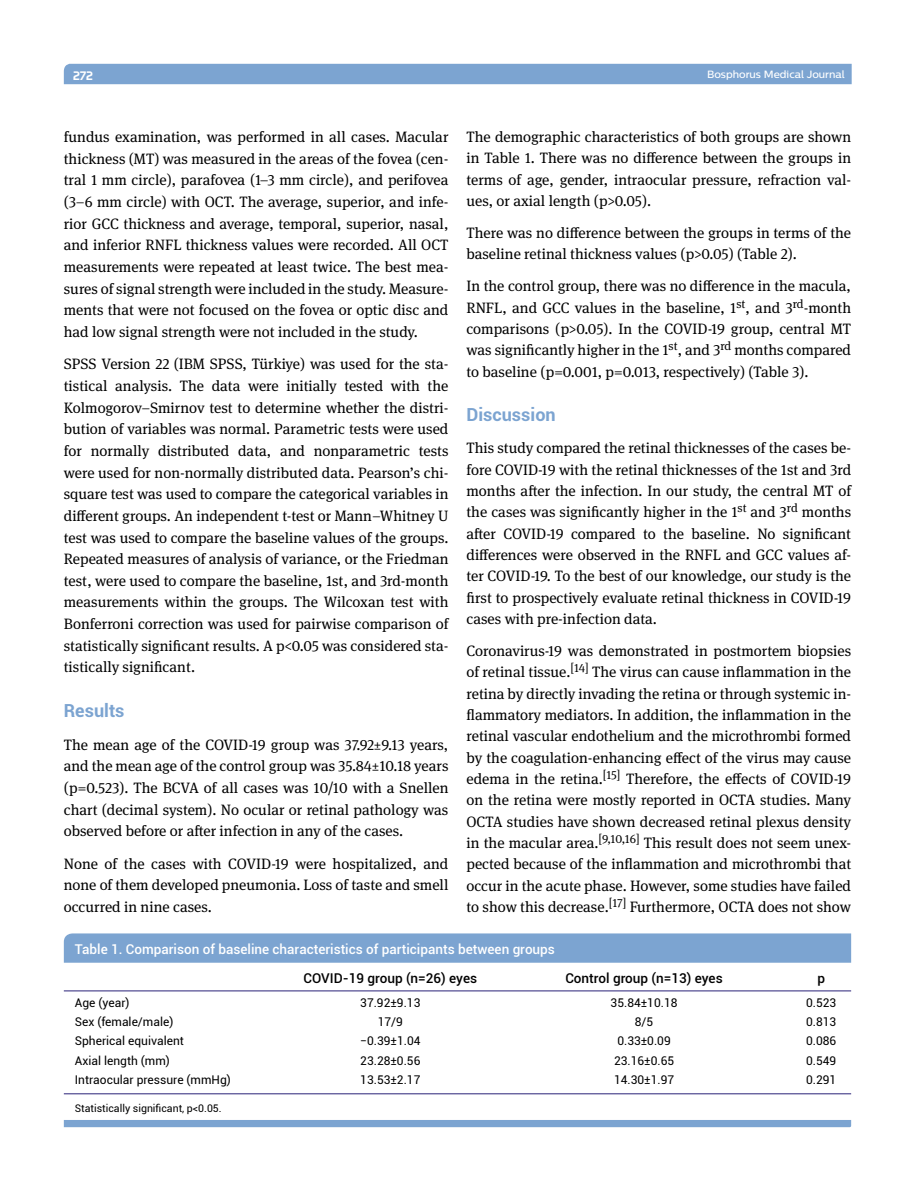
<style>
.page{position:relative;width:915px;height:1191px;background:#fff}
.page>*{position:absolute;margin:0;border:0;box-sizing:border-box;transform-origin:0 0}
.t1{font:700 18px "Roboto";color:#7ca4d1}
.t2{font:15px/21.6px "DG Meta Serif Science";color:#000;text-align:justify}
.t3{font:500 13.5px "Roboto";color:#fff}
.t4{font:500 13.5px "Roboto";color:#000}
.t5{font:12px "Roboto";color:#000}
.t6{font:12px "Prototype";color:#fff}
.t7{font:10.5px "Roboto";color:#000}
.t8{font:500 10.5px "Centrale Sans";color:#fff}
</style>
<div class="page">
<div style="left:64px;top:64px;width:787px;height:20px;background:#7ca4d1"></div>
<div style="left:64px;top:933px;width:786px;height:29px;background:#7ca4d1"></div>
<div style="left:64px;top:1120px;width:786px;height:7px;background:#7ca4d1"></div>
<hr style="left:64px;top:990px;width:786px;height:1px;background:#2a2278">
<hr style="left:64px;top:1093px;width:786px;height:1px;background:#2a2278">
<p class="t6" style="left:73px;top:68px;width:22px">272</p>
<p class="t8" style="left:707px;top:68px;width:139px">Bosphorus Medical Journal</p>
<p class="t2" style="left:64px;top:126px;width:386px">fundus examination, was performed in all cases. Macular thickness (MT) was measured in the areas of the fovea (cen&shy;tral 1 mm circle), parafovea (1–3 mm circle), and perifovea (3–6 mm circle) with OCT. The average, superior, and infe&shy;rior GCC thickness and average, temporal, superior, nasal, and inferior RNFL thickness values were recorded. All OCT measurements were repeated at least twice. The best mea&shy;sures of signal strength were included in the study. Measure&shy;ments that were not focused on the fovea or optic disc and had low signal strength were not included in the study.</p>
<p class="t2" style="left:64px;top:353px;width:386px">SPSS Version 22 (IBM SPSS, Türkiye) was used for the sta&shy;tistical analysis. The data were initially tested with the Kolmogorov–Smirnov test to determine whether the distri&shy;bution of variables was normal. Parametric tests were used for normally distributed data, and nonparametric tests were used for non-normally distributed data. Pearson’s chi&shy;square test was used to compare the categorical variables in different groups. An independent t-test or Mann–Whitney U test was used to compare the baseline values of the groups.<br>Repeated measures of analysis of variance, or the Friedman test, were used to compare the baseline, 1st, and 3rd-month measurements within the groups. The Wilcoxan test with Bonferroni correction was used for pairwise comparison of statistically significant results. A p&lt;0.05 was considered sta&shy;tistically significant.</p>
<p class="t1" style="left:64px;top:698px;width:62px">Results</p>
<p class="t2" style="left:64px;top:733px;width:386px">The mean age of the COVID-19 group was 37.92±9.13 years, and the mean age of the control group was 35.84±10.18 years (p=0.523). The BCVA of all cases was 10/10 with a Snellen chart (decimal system). No ocular or retinal pathology was observed before or after infection in any of the cases.</p>
<p class="t2" style="left:64px;top:852px;width:386px">None of the cases with COVID-19 were hospitalized, and none of them developed pneumonia. Loss of taste and smell occurred in nine cases.</p>
<p class="t2" style="left:466px;top:126px;width:386px">The demographic characteristics of both groups are shown in Table 1. There was no difference between the groups in terms of age, gender, intraocular pressure, refraction val&shy;ues, or axial length (p&gt;0.05).</p>
<p class="t2" style="left:466px;top:222px;width:386px">There was no difference between the groups in terms of the baseline retinal thickness values (p&gt;0.05) (Table 2).</p>
<p class="t2" style="left:466px;top:275px;width:386px">In the control group, there was no difference in the macula, RNFL, and GCC values in the baseline, 1<sup>st</sup>, and 3<sup>rd</sup>-month comparisons (p&gt;0.05). In the COVID-19 group, central MT was significantly higher in the 1<sup>st</sup>, and 3<sup>rd</sup> months compared to baseline (p=0.001, p=0.013, respectively) (Table 3).</p>
<p class="t1" style="left:466px;top:402px;width:91px">Discussion</p>
<p class="t2" style="left:466px;top:437px;width:386px">This study compared the retinal thicknesses of the cases be&shy;fore COVID-19 with the retinal thicknesses of the 1st and 3rd months after the infection. In our study, the central MT of the cases was significantly higher in the 1<sup>st</sup> and 3<sup>rd</sup> months after COVID-19 compared to the baseline. No significant differences were observed in the RNFL and GCC values af&shy;ter COVID-19. To the best of our knowledge, our study is the first to prospectively evaluate retinal thickness in COVID-19 cases with pre-infection data.</p>
<p class="t2" style="left:466px;top:640px;width:386px">Coronavirus-19 was demonstrated in postmortem biopsies of retinal tissue.<sup>[14]</sup> The virus can cause inflammation in the retina by directly invading the retina or through systemic in&shy;flammatory mediators. In addition, the inflammation in the retinal vascular endothelium and the microthrombi formed by the coagulation-enhancing effect of the virus may cause edema in the retina.<sup>[15]</sup> Therefore, the effects of COVID-19 on the retina were mostly reported in OCTA studies. Many OCTA studies have shown decreased retinal plexus density in the macular area.<sup>[9,10,16]</sup> This result does not seem unex&shy;pected because of the inflammation and microthrombi that occur in the acute phase. However, some studies have failed to show this decrease.<sup>[17]</sup> Furthermore, OCTA does not show</p>
<p class="t3" style="left:75px;top:939px;width:481px">Table 1. Comparison of baseline characteristics of participants between groups</p>
<p class="t4" style="left:303px;top:969px;width:175px">COVID-19 group (n=26) eyes</p>
<p class="t4" style="left:565px;top:969px;width:159px">Control group (n=13) eyes</p>
<p class="t4" style="left:817px;top:969px;width:9px">p</p>
<p class="t5" style="left:75px;top:994px;width:56px">Age (year)</p>
<p class="t5" style="left:360px;top:994px;width:62px">37.92±9.13</p>
<p class="t5" style="left:610px;top:994px;width:68px">35.84±10.18</p>
<p class="t5" style="left:805px;top:994px;width:32px">0.523</p>
<p class="t5" style="left:75px;top:1013px;width:100px">Sex (female/male)</p>
<p class="t5" style="left:377px;top:1013px;width:27px">17/9</p>
<p class="t5" style="left:634px;top:1013px;width:20px">8/5</p>
<p class="t5" style="left:805px;top:1013px;width:32px">0.813</p>
<p class="t5" style="left:75px;top:1032px;width:111px">Spherical equivalent</p>
<p class="t5" style="left:360px;top:1032px;width:62px">−0.39±1.04</p>
<p class="t5" style="left:617px;top:1032px;width:55px">0.33±0.09</p>
<p class="t5" style="left:805px;top:1032px;width:32px">0.086</p>
<p class="t5" style="left:75px;top:1051px;width:97px">Axial length (mm)</p>
<p class="t5" style="left:360px;top:1051px;width:62px">23.28±0.56</p>
<p class="t5" style="left:613px;top:1051px;width:62px">23.16±0.65</p>
<p class="t5" style="left:805px;top:1051px;width:32px">0.549</p>
<p class="t5" style="left:75px;top:1071px;width:157px">Intraocular pressure (mmHg)</p>
<p class="t5" style="left:360px;top:1071px;width:62px">13.53±2.17</p>
<p class="t5" style="left:613px;top:1071px;width:62px">14.30±1.97</p>
<p class="t5" style="left:805px;top:1071px;width:32px">0.291</p>
<p class="t7" style="left:75px;top:1100px;width:148px">Statistically significant, p&lt;0.05.</p>
</div>
